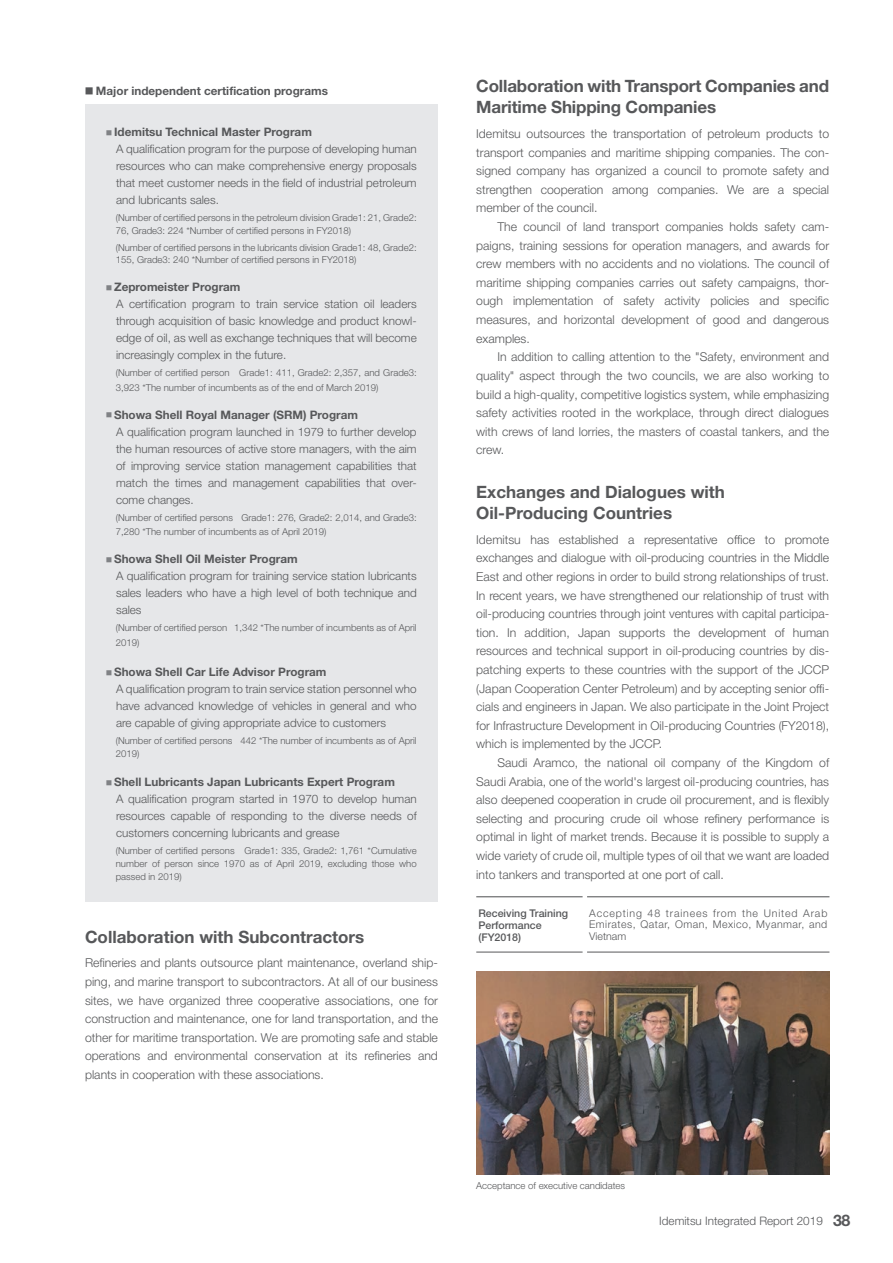
<style>
.page{position:relative;width:893px;height:1263px;background:#fff}
.page>*{position:absolute;margin:0;border:0;box-sizing:border-box;transform-origin:0 0}
.t1{font:700 16.95px/21.3px "Helvetica Neue LT Pro";color:#57585a}
.t2{font:300 12.15px/18.6px "Helvetica Neue LT Pro";color:#57585a;text-align:justify}
.t3{font:300 11.7px/17px "Helvetica Neue LT Pro";color:#57585a}
.t4{font:700 11.7px "Helvetica Neue LT Pro";color:#57585a}
.t5{font:300 10.65px/11.7px "Helvetica Neue LT Pro";letter-spacing:.045em;color:#57585a;text-align:justify}
.t6{font:500 10.65px/11.7px "Helvetica Neue LT Pro";color:#57585a}
.t7{font:300 9.6px/12.8px "Helvetica Neue LT Pro";color:#57585a}
.s1{font-family:"UD Shin Go NT Pro";font-size:8.25px}
.s2{font-family:"UD Shin Go NT Pro";font-weight:700;font-size:5.85px;color:#808285}
.s3{font-weight:700}
.s4{font-weight:700;font-size:15.9px}
</style>
<div class="page">
<div style="left:85px;top:104px;width:353px;height:797px;background:#e6e7e9"></div>
<svg style="left:476px;top:897px;width:353px;height:55px"></svg>
<hr style="left:476px;top:896px;width:107px;height:1px;background:#57585a">
<hr style="left:587px;top:896px;width:242px;height:1px;background:#57585a">
<hr style="left:476px;top:952px;width:107px;height:1px;background:#57585a">
<hr style="left:587px;top:952px;width:242px;height:1px;background:#57585a">
<img style="left:476px;top:972px;width:353px;height:203px">
<p class="t4" style="left:85px;top:84px;width:244px"><span class="s1">■</span> Major independent certification programs</p>
<p class="t3" style="left:116px;top:123px;width:302px;text-indent:-10px"><span class="s2">■</span> <span class="s3">Idemitsu Technical Master Program<br></span>A qualification program for the purpose of developing human resources who can make comprehensive energy proposals that meet customer needs in the field of industrial petroleum and lubricants sales.</p>
<p class="t7" style="left:116px;top:211px;width:302px">(Number of certified persons in the petroleum division Grade1: 21, Grade2:<br>76, Grade3: 224 *Number of certified persons in FY2018)</p>
<p class="t7" style="left:116px;top:241px;width:302px">(Number of certified persons in the lubricants division Grade1: 48, Grade2:<br>155, Grade3: 240 *Number of certified persons in FY2018)</p>
<p class="t3" style="left:116px;top:278px;width:302px;text-indent:-10px"><span class="s2">■</span> <span class="s3">Zepromeister Program<br></span>A certification program to train service station oil leaders through acquisition of basic knowledge and product knowl&shy;edge of oil, as well as exchange techniques that will become increasingly complex in the future.</p>
<p class="t7" style="left:116px;top:365px;width:302px;line-height:14.9px">(Number of certified person Grade1: 411, Grade2: 2,357, and Grade3:<br>3,923 *The number of incumbents as of the end of March 2019)</p>
<p class="t3" style="left:116px;top:406px;width:302px;text-indent:-10px"><span class="s2">■</span> <span class="s3">Showa Shell Royal Manager (SRM) Program<br></span>A qualification program launched in 1979 to further develop the human resources of active store managers, with the aim of improving service station management capabilities that match the times and management capabilities that over&shy;come changes.</p>
<p class="t7" style="left:116px;top:509px;width:302px;line-height:14.9px">(Number of certified persons Grade1: 276, Grade2: 2,014, and Grade3:<br>7,280 *The number of incumbents as of April 2019)</p>
<p class="t3" style="left:116px;top:550px;width:302px;text-indent:-10px"><span class="s2">■</span> <span class="s3">Showa Shell Oil Meister Program<br></span>A qualification program for training service station lubricants sales leaders who have a high level of both technique and sales</p>
<p class="t7" style="left:116px;top:620px;width:302px;line-height:14.9px">(Number of certified person 1,342 *The number of incumbents as of April<br>2019)</p>
<p class="t3" style="left:116px;top:663px;width:302px;text-indent:-10px"><span class="s2">■</span> <span class="s3">Showa Shell Car Life Advisor Program<br></span>A qualification program to train service station personnel who have advanced knowledge of vehicles in general and who are capable of giving appropriate advice to customers</p>
<p class="t7" style="left:116px;top:734px;width:302px">(Number of certified persons 442 *The number of incumbents as of April<br>2019)</p>
<p class="t3" style="left:116px;top:773px;width:302px;text-indent:-10px"><span class="s2">■</span> <span class="s3">Shell Lubricants Japan Lubricants Expert Program<br></span>A qualification program started in 1970 to develop human resources capable of responding to the diverse needs of customers concerning lubricants and grease</p>
<p class="t7" style="left:116px;top:844px;width:302px;text-align:justify">(Number of certified persons Grade1: 335, Grade2: 1,761 *Cumulative number of person since 1970 as of April 2019, excluding those who passed in 2019)</p>
<h1 class="t1" style="left:85px;top:926px;width:281px">Collaboration with Subcontractors</h1>
<p class="t2" style="left:85px;top:953px;width:354px">Refineries and plants outsource plant maintenance, overland ship&shy;ping, and marine transport to subcontractors. At all of our business sites, we have organized three cooperative associations, one for construction and maintenance, one for land transportation, and the other for maritime transportation. We are promoting safe and stable operations and environmental conservation at its refineries and plants in cooperation with these associations.</p>
<h1 class="t1" style="left:476px;top:75px;width:354px">Collaboration with Transport Companies and<br>Maritime Shipping Companies</h1>
<p class="t2" style="left:476px;top:124px;width:354px">Idemitsu outsources the transportation of petroleum products to transport companies and maritime shipping companies. The con&shy;signed company has organized a council to promote safety and strengthen cooperation among companies. We are a special member of the council.</p>
<p class="t2" style="left:476px;top:217px;width:354px;text-indent:21px">The council of land transport companies holds safety cam&shy;paigns, training sessions for operation managers, and awards for crew members with no accidents and no violations. The council of maritime shipping companies carries out safety campaigns, thor&shy;ough implementation of safety activity policies and specific measures, and horizontal development of good and dangerous examples.</p>
<p class="t2" style="left:476px;top:347px;width:354px;text-indent:21px">In addition to calling attention to the "Safety, environment and quality" aspect through the two councils, we are also working to build a high-quality, competitive logistics system, while emphasizing safety activities rooted in the workplace, through direct dialogues with crews of land lorries, the masters of coastal tankers, and the crew.</p>
<h1 class="t1" style="left:476px;top:481px;width:250px">Exchanges and Dialogues with<br>Oil-Producing Countries</h1>
<p class="t2" style="left:476px;top:530px;width:354px">Idemitsu has established a representative office to promote exchanges and dialogue with oil-producing countries in the Middle East and other regions in order to build strong relationships of trust.<br>In recent years, we have strengthened our relationship of trust with oil-producing countries through joint ventures with capital participa&shy;tion. In addition, Japan supports the development of human resources and technical support in oil-producing countries by dis&shy;patching experts to these countries with the support of the JCCP (Japan Cooperation Center Petroleum) and by accepting senior offi&shy;cials and engineers in Japan. We also participate in the Joint Project for Infrastructure Development in Oil-producing Countries (FY2018), which is implemented by the JCCP.</p>
<p class="t2" style="left:476px;top:753px;width:354px;text-indent:21px">Saudi Aramco, the national oil company of the Kingdom of Saudi Arabia, one of the world's largest oil-producing countries, has also deepened cooperation in crude oil procurement, and is flexibly selecting and procuring crude oil whose refinery performance is optimal in light of market trends. Because it is possible to supply a wide variety of crude oil, multiple types of oil that we want are loaded into tankers and transported at one port of call.</p>
<p class="t6" style="left:478px;top:907px;width:91px">Receiving Training<br>Performance (FY2018)</p>
<p class="t5" style="left:589px;top:907px;width:240px">Accepting 48 trainees from the United Arab Emirates, Qatar, Oman, Mexico, Myanmar, and Vietnam</p>
<p class="t7" style="left:476px;top:1179px;width:150px">Acceptance of executive candidates</p>
<p class="t3" style="left:659px;top:1212px;width:193px">Idemitsu Integrated Report 2019 <span class="s4">38</span></p>
</div>
